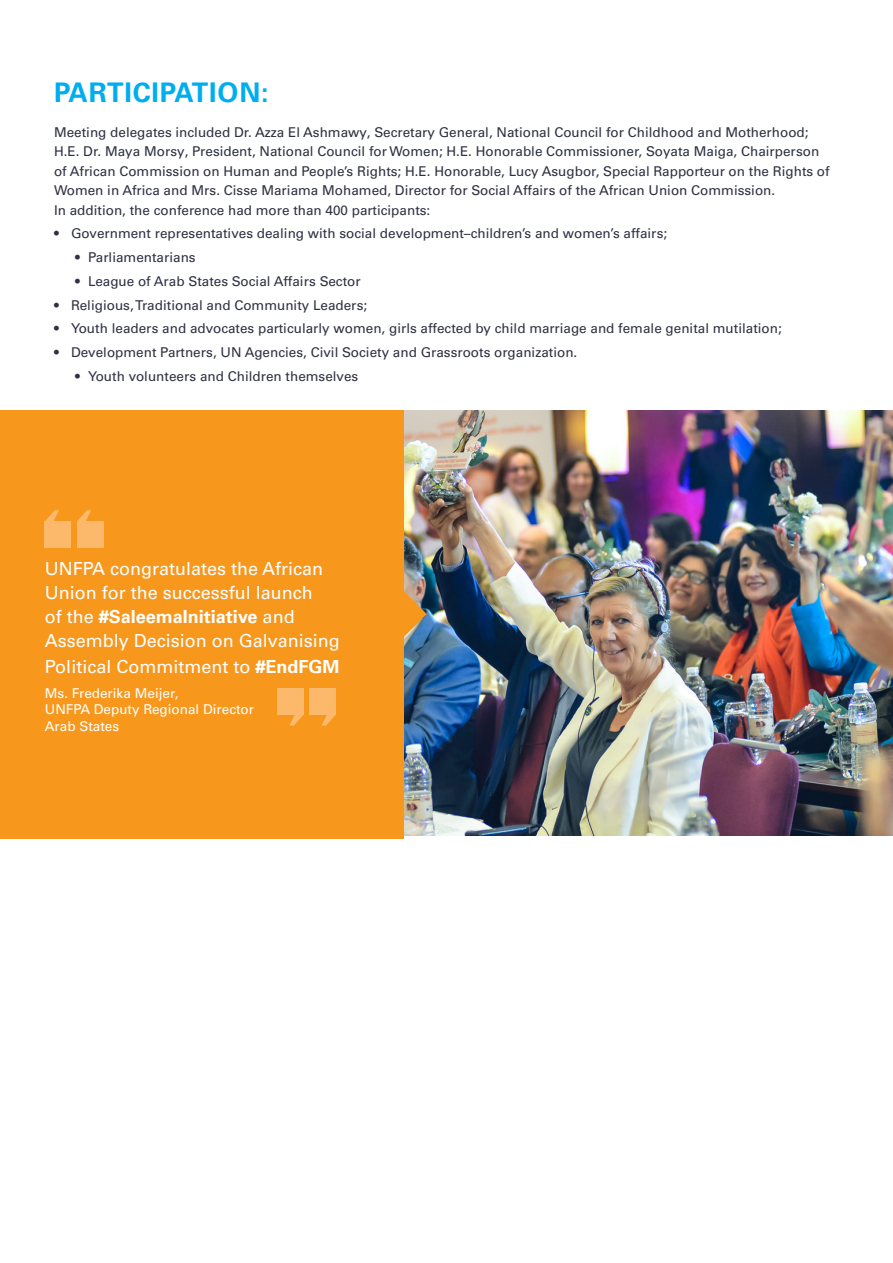
<style>
.page{position:relative;width:893px;height:1263px;background:#fff}
.page>*{position:absolute;margin:0;border:0;box-sizing:border-box;transform-origin:0 0}
.t1{font:700 27px "Univers LT Pro 65";letter-spacing:.03em;color:#00aeef}
.t2{font:18px/24.3px "Univers LT Pro 55 Roman";color:#fff}
.t3{font:13.5px/19.5px "Univers LT Pro 55 Roman";color:#2d3041}
.t4{font:13.5px/16.5px "Univers LT Pro 55 Roman";color:#fff}
.s1{font-family:"Univers LT Pro 65";font-weight:700}
</style>
<div class="page">
<img style="left:403px;top:410px;width:490px;height:426px">
<div style="left:0;top:410px;width:403px;height:429px;background:#f7981d"></div>
<svg style="left:403px;top:591px;width:24px;height:46px"></svg>
<div style="left:45px;top:521px;width:26px;height:27px;background:#fcb96b"></div>
<svg style="left:45px;top:510px;width:14px;height:11px"></svg>
<div style="left:77px;top:521px;width:26px;height:27px;background:#fcb96b"></div>
<svg style="left:77px;top:510px;width:14px;height:11px"></svg>
<div style="left:309px;top:688px;width:27px;height:26px;background:#fcb96b"></div>
<svg style="left:321px;top:714px;width:15px;height:11px"></svg>
<div style="left:277px;top:688px;width:27px;height:26px;background:#fcb96b"></div>
<svg style="left:289px;top:714px;width:15px;height:11px"></svg>
<p class="t1" style="left:54px;top:77px;width:216px">PARTICIPATION:</p>
<p class="t3" style="left:54px;top:122px;width:777px">Meeting delegates included Dr. Azza El Ashmawy, Secretary General, National Council for Childhood and Motherhood; H.E. Dr. Maya Morsy, President, National Council for Women; H.E. Honorable Commissioner, Soyata Maiga, Chairperson of African Commission on Human and People’s Rights; H.E. Honorable, Lucy Asugbor, Special Rapporteur on the Rights of Women in Africa and Mrs. Cisse Mariama Mohamed, Director for Social Affairs of the African Union Commission.<br>In addition, the conference had more than 400 participants:</p>
<p class="t3" style="left:54px;top:224px;width:615px">• Government representatives dealing with social development–children’s and women’s affairs;</p>
<p class="t3" style="left:75px;top:247px;width:122px">• Parliamentarians</p>
<p class="t3" style="left:75px;top:271px;width:287px">• League of Arab States Social Affairs Sector</p>
<p class="t3" style="left:54px;top:295px;width:315px">• Religious, Traditional and Community Leaders;</p>
<p class="t3" style="left:54px;top:319px;width:729px">• Youth leaders and advocates particularly women, girls affected by child marriage and female genital mutilation;</p>
<p class="t3" style="left:54px;top:342px;width:525px">• Development Partners, UN Agencies, Civil Society and Grassroots organization.</p>
<p class="t3" style="left:75px;top:366px;width:285px">• Youth volunteers and Children themselves</p>
<p class="t2" style="left:45px;top:557px;width:296px">UNFPA congratulates the African<br>Union for the successful launch<br>of the <span class="s1">#SaleemaInitiative</span> and<br>Assembly Decision on Galvanising<br>Political Commitment to <span class="s1">#EndFGM</span></p>
<p class="t4" style="left:45px;top:685px;width:211px">Ms. Frederika Meijer,<br>UNFPA Deputy Regional Director<br>Arab States</p>
</div>
